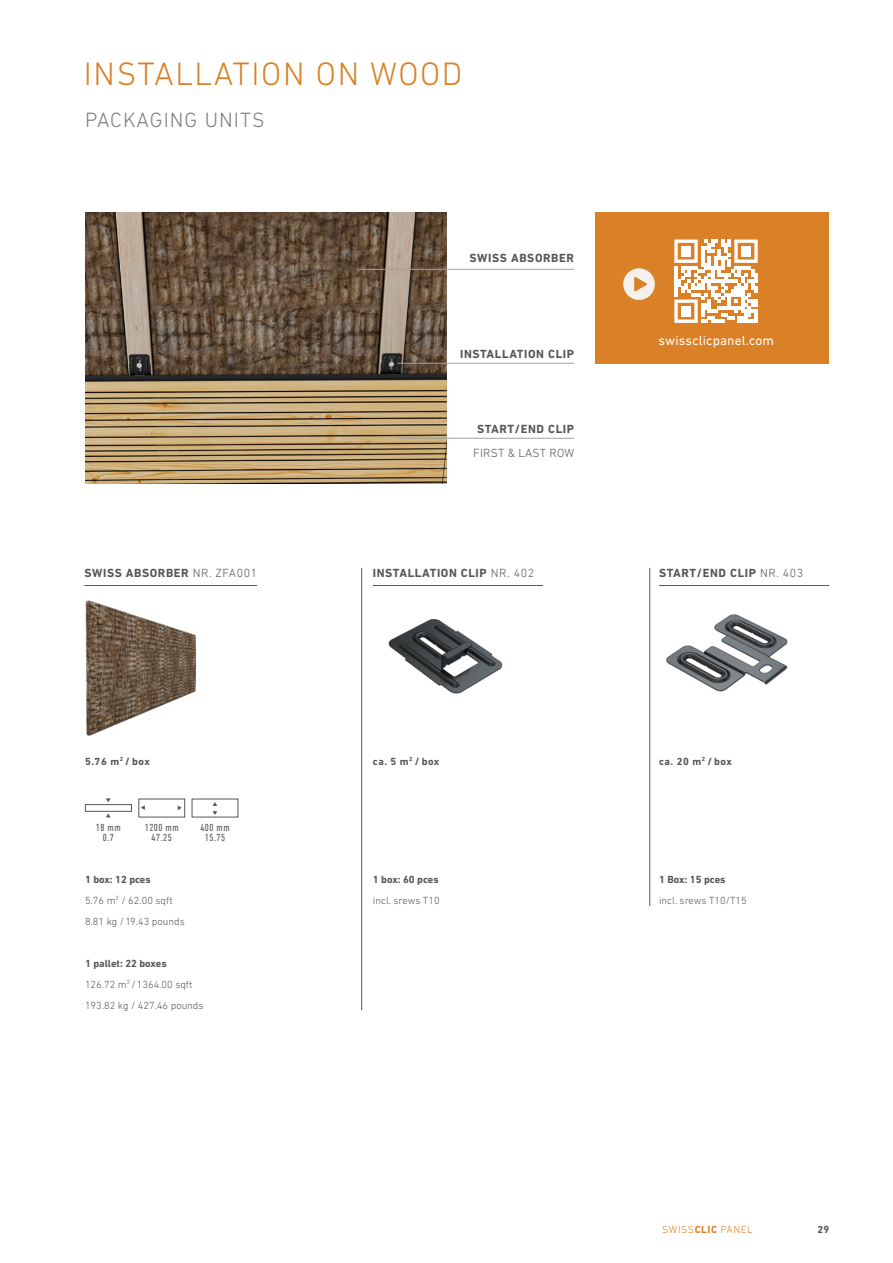
<style>
.page{position:relative;width:893px;height:1263px;background:#fff}
.page>*{position:absolute;margin:0;border:0;box-sizing:border-box;transform-origin:0 0}
.t1{font:300 33px "DIN Next LT Pro";letter-spacing:.05em;color:#da8127}
.t2{font:300 21px "DIN Next LT Pro";letter-spacing:.05em;color:#7d7d7c}
.t3{font:13.5px "DIN Next LT Pro";letter-spacing:.01em;color:#fff}
.t4{font:700 12px "DIN Next LT Pro";letter-spacing:.05em;color:#565655}
.t5{font:300 12px "DIN Next LT Pro";letter-spacing:.02em;color:#565655}
.t6{font:300 10.5px/21px "DIN Next LT Pro";color:#565655}
.t7{font:700 10.5px "DIN Next LT Pro";color:#565655}
.t8{font:condensed 10.5px/10.5px "DIN Next LT Pro";letter-spacing:.05em;color:#565655;text-align:center}
.t9{font:300 10.5px "DIN Next LT Pro";letter-spacing:.05em;color:#da8127}
.s1{font-weight:300}
.s2{font-weight:700}
</style>
<div class="page">
<img style="left:85px;top:213px;width:361px;height:271px">
<hr style="left:373px;top:585px;width:170px;height:1px;background:#565655">
<hr style="left:659px;top:585px;width:170px;height:1px;background:#565655">
<img style="left:666px;top:614px;width:122px;height:78px">
<img style="left:388px;top:619px;width:115px;height:75px">
<hr style="left:398px;top:363px;width:176px;height:1px;background:#a0a1a1">
<hr style="left:398px;top:438px;width:176px;height:1px;background:#a0a1a1">
<hr style="left:357px;top:269px;width:217px;height:1px;background:#a0a1a1">
<img style="left:85px;top:600px;width:112px;height:136px">
<hr style="left:84px;top:585px;width:173px;height:1px;background:#565655">
<div style="left:595px;top:213px;width:234px;height:151px;background:#da8127"></div>
<svg style="left:674px;top:240px;width:84px;height:83px"></svg>
<div style="left:681px;top:246px;width:10px;height:10px;background:#fff"></div>
<div style="left:741px;top:246px;width:10px;height:10px;background:#fff"></div>
<div style="left:681px;top:306px;width:10px;height:10px;background:#fff"></div>
<svg style="left:623px;top:268px;width:32px;height:32px"></svg>
<svg style="left:213px;top:802px;width:4px;height:13px"></svg>
<div style="left:138px;top:799px;width:47px;height:18px;border:1px solid #565655"></div>
<svg style="left:178px;top:805px;width:4px;height:5px"></svg>
<svg style="left:141px;top:805px;width:4px;height:5px"></svg>
<svg style="left:106px;top:798px;width:5px;height:4px"></svg>
<div style="left:85px;top:804px;width:47px;height:8px;border:1px solid #565655"></div>
<hr style="left:361px;top:568px;width:1px;height:442px;background:#565655">
<hr style="left:649px;top:568px;width:1px;height:338px;background:#565655">
<h1 class="t1" style="left:84px;top:55px;width:380px">INSTALLATION ON WOOD</h1>
<h2 class="t2" style="left:85px;top:108px;width:181px">PACKAGING UNITS</h2>
<p class="t4" style="left:84px;top:566px;width:174px">SWISS ABSORBER <span class="s1">NR. ZFA001</span></p>
<p class="t7" style="left:85px;top:755px;width:66px">5.76 m<sup>2</sup> / box</p>
<p class="t8" style="left:96px;top:822px;width:26px">18 mm<br>0.7</p>
<p class="t8" style="left:145px;top:822px;width:35px">1200 mm<br>47.25</p>
<p class="t8" style="left:200px;top:822px;width:31px">400 mm<br>15.75</p>
<p class="t6" style="left:85px;top:869px;width:101px"><span class="s2">1 box: 12 pces<br></span>5.76 m<sup>2</sup> / 62.00 sqft<br>8.81 kg / 19.43 pounds</p>
<p class="t6" style="left:85px;top:953px;width:120px"><span class="s2">1 pallet: 22 boxes<br></span>126.72 m<sup>2</sup> /1364.00 sqft<br>193.82 kg / 427.46 pounds</p>
<p class="t4" style="left:470px;top:251px;width:106px">SWISS ABSORBER</p>
<p class="t4" style="left:460px;top:347px;width:115px">INSTALLATION CLIP</p>
<p class="t4" style="left:477px;top:422px;width:98px">START/END CLIP</p>
<p class="t5" style="left:473px;top:446px;width:103px">FIRST &amp; LAST ROW</p>
<p class="t3" style="left:658px;top:333px;width:117px">swissclicpanel.com</p>
<p class="t4" style="left:373px;top:566px;width:163px">INSTALLATION CLIP <span class="s1">NR. 402</span></p>
<p class="t4" style="left:659px;top:566px;width:146px">START/END CLIP <span class="s1">NR. 403</span></p>
<p class="t7" style="left:373px;top:755px;width:68px">ca. 5 m<sup>2</sup> / box</p>
<p class="t7" style="left:659px;top:755px;width:74px">ca. 20 m<sup>2</sup> / box</p>
<p class="t7" style="left:373px;top:873px;width:67px">1 box: 60 pces</p>
<p class="t6" style="left:373px;top:890px;width:68px">incl. srews T10</p>
<p class="t7" style="left:659px;top:873px;width:68px">1 Box: 15 pces</p>
<p class="t6" style="left:659px;top:890px;width:89px">incl. srews T10/T15</p>
<p class="t9" style="left:662px;top:1223px;width:92px">SWISS<span class="s2">CLIC</span> PANEL</p>
<p class="t7" style="left:817px;top:1223px;width:13px">29</p>
</div>
